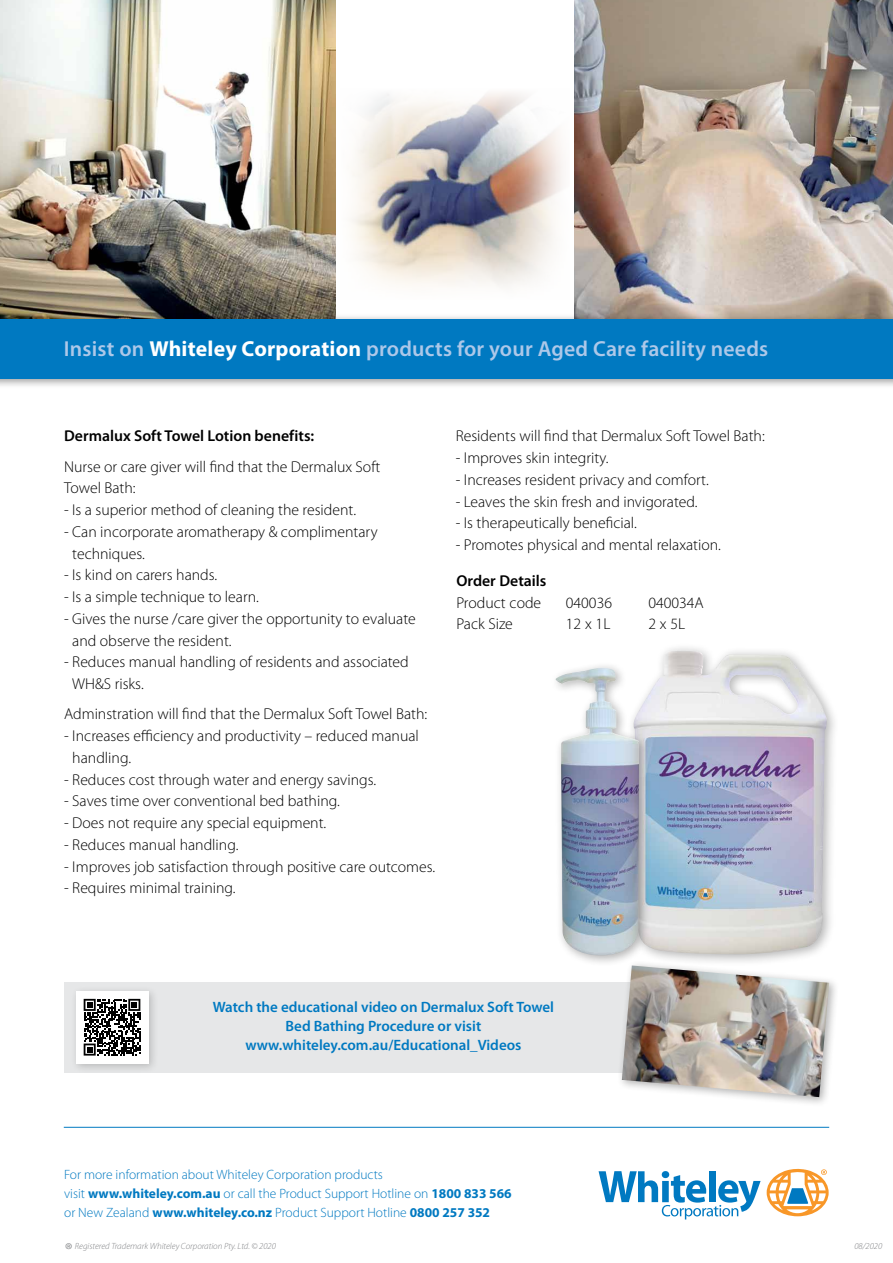
<style>
.page{position:relative;width:893px;height:1263px;background:#fff}
.page>*{position:absolute;margin:0;border:0;box-sizing:border-box;transform-origin:0 0}
.t1{font:600 21.75px "Myriad Pro";letter-spacing:.01em;color:#adc8e9}
.t2{font:300 15.75px/21.8px "Myriad Pro";color:#000}
.t3{font:600 15.75px "Myriad Pro";color:#000}
.t4{font:600 15px/18.9px "Myriad Pro";color:#0079c1;text-align:center}
.t5{font:300 13.5px/19.2px "Myriad Pro";color:#0079c1}
.t6{font:italic 300 9px "Myriad Pro";color:#808285}
.s1{font-weight:700;color:#fff}
.s2{font-weight:700}
.s3{font-size:18.75px}
</style>
<div class="page">
<img style="left:0;top:0;width:336px;height:313px">
<svg style="left:350px;top:92px;width:213px;height:195px"></svg>
<img style="left:574px;top:0;width:319px;height:313px">
<div style="left:0;top:313px;width:893px;height:76px;background:#000;opacity:.4"></div>
<div style="left:0;top:319px;width:893px;height:59px;background:#0079c1"></div>
<hr style="left:64px;top:1127px;width:765px;height:1px;background:#0079c1">
<svg style="left:599px;top:1171px;width:162px;height:48px"></svg>
<svg style="left:767px;top:1168px;width:62px;height:48px"></svg>
<div style="left:64px;top:982px;width:696px;height:91px;background:#e6e7e8"></div>
<div style="left:70px;top:985px;width:89px;height:89px;background:#000;opacity:.2"></div>
<div style="left:76px;top:991px;width:72px;height:72px;background:#fff"></div>
<svg style="left:83px;top:998px;width:58px;height:58px"></svg>
<svg style="left:84px;top:999px;width:56px;height:56px"></svg>
<div style="left:626px;top:643px;width:213px;height:324px;background:#000;opacity:.3"></div>
<img style="left:633px;top:650px;width:194px;height:304px">
<div style="left:549px;top:661px;width:101px;height:306px;background:#000;opacity:.3"></div>
<img style="left:555px;top:668px;width:84px;height:287px">
<div style="left:616px;top:960px;width:223px;height:147px;background:#000;opacity:.3"></div>
<img style="left:622px;top:965px;width:207px;height:132px">
<h1 class="t1" style="left:64px;top:335px;width:706px">Insist on <span class="s1">Whiteley Corporation</span> products for your Aged Care facility needs</h1>
<p class="t3" style="left:64px;top:426px;width:252px">Dermalux Soft Towel Lotion benefits:</p>
<p class="t2" style="left:64px;top:456px;width:318px">Nurse or care giver will find that the Dermalux Soft<br>Towel Bath:</p>
<p class="t2" style="left:64px;top:499px;width:293px">- Is a superior method of cleaning the resident.</p>
<p class="t2" style="left:72px;top:521px;width:307px;text-indent:-8px">- Can incorporate aromatherapy &amp; complimentary techniques.</p>
<p class="t2" style="left:64px;top:564px;width:155px">- Is kind on carers hands.</p>
<p class="t2" style="left:64px;top:586px;width:196px">- Is a simple technique to learn.</p>
<p class="t2" style="left:72px;top:608px;width:345px;text-indent:-8px">- Gives the nurse /care giver the opportunity to evaluate and observe the resident.</p>
<p class="t2" style="left:72px;top:651px;width:338px;text-indent:-8px">- Reduces manual handling of residents and associated<br>WH&amp;S risks.</p>
<p class="t2" style="left:64px;top:703px;width:365px">Adminstration will find that the Dermalux Soft Towel Bath:</p>
<p class="t2" style="left:72px;top:725px;width:348px;text-indent:-8px">- Increases efficiency and productivity – reduced manual handling.</p>
<p class="t2" style="left:64px;top:769px;width:313px">- Reduces cost through water and energy savings.</p>
<p class="t2" style="left:64px;top:790px;width:277px">- Saves time over conventional bed bathing.</p>
<p class="t2" style="left:64px;top:812px;width:264px">- Does not require any special equipment.</p>
<p class="t2" style="left:64px;top:834px;width:176px">- Reduces manual handling.</p>
<p class="t2" style="left:64px;top:856px;width:373px">- Improves job satisfaction through positive care outcomes.</p>
<p class="t2" style="left:64px;top:877px;width:173px">- Requires minimal training.</p>
<p class="t2" style="left:456px;top:425px;width:311px">Residents will find that Dermalux Soft Towel Bath:</p>
<p class="t2" style="left:456px;top:447px;width:154px">- Improves skin integrity.</p>
<p class="t2" style="left:456px;top:469px;width:255px">- Increases resident privacy and comfort.</p>
<p class="t2" style="left:456px;top:491px;width:243px">- Leaves the skin fresh and invigorated.</p>
<p class="t2" style="left:456px;top:512px;width:183px">- Is therapeutically beneficial.</p>
<p class="t2" style="left:456px;top:534px;width:267px">- Promotes physical and mental relaxation.</p>
<p class="t3" style="left:456px;top:571px;width:92px">Order Details</p>
<p class="t2" style="left:456px;top:592px;width:86px">Product code</p>
<p class="t2" style="left:566px;top:592px;width:48px">040036</p>
<p class="t2" style="left:648px;top:592px;width:57px">040034A</p>
<p class="t2" style="left:456px;top:613px;width:58px">Pack Size</p>
<p class="t2" style="left:566px;top:613px;width:46px">12 x 1L</p>
<p class="t2" style="left:648px;top:613px;width:38px">2 x 5L</p>
<p class="t4" style="left:213px;top:997px;width:343px">Watch the educational video on Dermalux Soft Towel<br>Bed Bathing Procedure or visit www.whiteley.com.au/Educational_Videos</p>
<p class="t5" style="left:64px;top:1164px;width:449px">For more information about Whiteley Corporation products<br>visit <span class="s2">www.whiteley.com.au</span> or call the Product Support Hotline on <span class="s2">1800 833 566 </span>or New Zealand <span class="s2">www.whiteley.co.nz</span> Product Support Hotline <span class="s2">0800 257 352</span></p>
<p class="t6" style="left:64px;top:1240px;width:213px"><span class="s3">®</span> Registered Trademark Whiteley Corporation Pty. Ltd. © 2020</p>
<p class="t6" style="left:854px;top:1240px;width:29px">08/2020</p>
</div>
